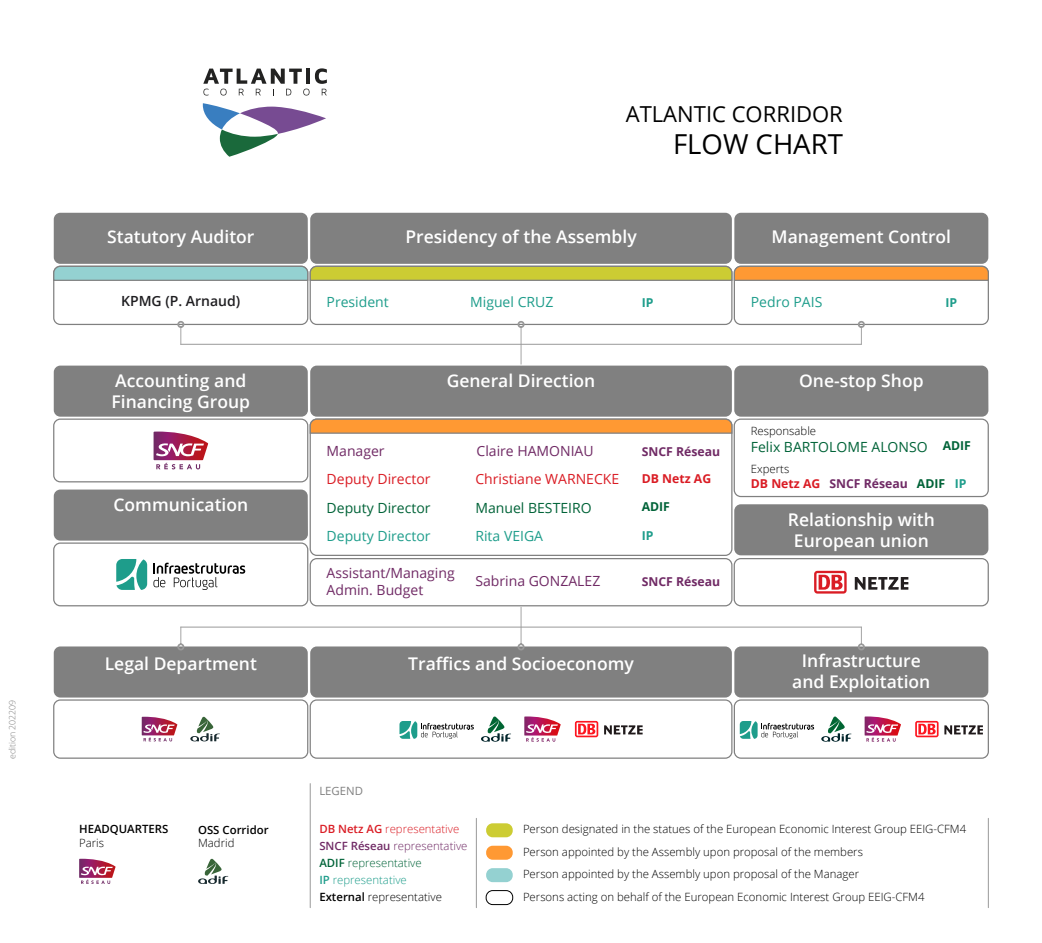
<style>
.page{position:relative;width:1042px;height:943px;background:#fff}
.page>*{position:absolute;margin:0;border:0;box-sizing:border-box;transform-origin:0 0}
.t1{font:27.47px "Open Sans";color:#000}
.t2{font:22.05px "Open Sans";color:#000}
.t3{font:600 17.5px/21px "Open Sans";color:#fff;text-align:center}
.t4{font:14px/16.8px "Open Sans";color:#702a65}
.t5{font:14px "Open Sans";color:#006338}
.t6{font:14px "Open Sans";color:#1e9d8b}
.t7{font:14px "Open Sans";color:#da1c24}
.t8{font:600 14px "Open Sans";color:#1f1e21}
.t9{font:700 12.25px "Open Sans";color:#702a65}
.t10{font:700 12.25px "Open Sans";color:#da1c24}
.t11{font:700 12.25px "Open Sans";color:#1e9d8b}
.t12{font:700 12.25px "Open Sans";color:#006338}
.t13{font:300 11.38px "Open Sans";color:#000}
.t14{font:300 11.38px "Open Sans";color:#702a65}
.t15{font:600 11.38px "Open Sans";color:#000}
.t16{font:300 11.38px "Open Sans";color:#da1c24}
.t17{font:300 11.38px "Open Sans";color:#006338}
.t18{font:300 11.38px "Open Sans";color:#1e9d8b}
.t19{font:11.38px "Open Sans";color:#808080}
.t20{font:300 8.75px "Open Sans";color:#808080}
.s1{font-weight:700;font-size:12.25px}
.s2{color:#da1c24}
.s3{color:#006338}
.s4{color:#1e9d8b}
.s5{font-weight:600}
</style>
<div class="page">
<div style="left:310px;top:558px;width:422px;height:48px;border:1px solid #808080;border-radius:7px"></div>
<div style="left:53px;top:418px;width:255px;height:64px;border:1px solid #808080;border-radius:7px"></div>
<div style="left:734px;top:699px;width:255px;height:59px;border:1px solid #808080;border-radius:7px"></div>
<div style="left:310px;top:699px;width:422px;height:59px;border:1px solid #808080;border-radius:7px"></div>
<div style="left:53px;top:699px;width:255px;height:59px;border:1px solid #808080;border-radius:7px"></div>
<div style="left:734px;top:266px;width:255px;height:59px;border:1px solid #808080;border-radius:7px"></div>
<div style="left:310px;top:266px;width:422px;height:59px;border:1px solid #808080;border-radius:7px"></div>
<div style="left:310px;top:418px;width:422px;height:138px;border:1px solid #808080;border-radius:7px"></div>
<div style="left:54px;top:365px;width:254px;height:51px;background:#808080;border-radius:7px"></div>
<div style="left:310px;top:365px;width:422px;height:51px;background:#808080;border-radius:7px"></div>
<hr style="left:181px;top:626px;width:680px;height:1px;background:#999">
<div style="left:310px;top:646px;width:422px;height:51px;background:#808080;border-radius:7px"></div>
<div style="left:54px;top:646px;width:254px;height:51px;background:#808080;border-radius:7px"></div>
<div style="left:734px;top:646px;width:254px;height:51px;background:#808080;border-radius:7px"></div>
<svg style="left:517px;top:606px;width:7px;height:44px"></svg>
<svg style="left:177px;top:626px;width:7px;height:24px"></svg>
<svg style="left:858px;top:626px;width:7px;height:24px"></svg>
<div style="left:310px;top:213px;width:422px;height:51px;background:#808080;border-radius:7px"></div>
<div style="left:53px;top:266px;width:255px;height:59px;border:1px solid #808080;border-radius:7px"></div>
<div style="left:54px;top:213px;width:254px;height:51px;background:#808080;border-radius:7px"></div>
<div style="left:734px;top:213px;width:254px;height:51px;background:#808080;border-radius:7px"></div>
<hr style="left:181px;top:344px;width:680px;height:1px;background:#999">
<svg style="left:517px;top:321px;width:7px;height:43px"></svg>
<svg style="left:177px;top:321px;width:7px;height:24px"></svg>
<svg style="left:858px;top:321px;width:7px;height:24px"></svg>
<svg style="left:53px;top:265px;width:936px;height:16px;background:#bfb66a"></svg>
<div style="left:486px;top:868px;width:27px;height:14px;background:#94d1d1;border-radius:7px"></div>
<div style="left:486px;top:823px;width:27px;height:14px;background:#cc3;border-radius:7px"></div>
<div style="left:486px;top:845px;width:27px;height:14px;background:#f93;border-radius:7px"></div>
<div style="left:486px;top:890px;width:27px;height:14px;border:1px solid #000;border-radius:7px"></div>
<hr style="left:310px;top:783px;width:1px;height:124px;background:#999">
<hr style="left:476px;top:818px;width:1px;height:89px;background:#999">
<hr style="left:988px;top:818px;width:1px;height:89px;background:#999">
<svg style="left:309px;top:418px;width:424px;height:16px;background:#e89747"></svg>
<hr style="left:306px;top:69px;width:4px;height:15px;background:#222221">
<svg style="left:203px;top:69px;width:106px;height:26px"></svg>
<svg style="left:315px;top:68px;width:12px;height:27px"></svg>
<svg style="left:203px;top:103px;width:123px;height:54px"></svg>
<svg style="left:154px;top:431px;width:54px;height:38px"></svg>
<svg style="left:814px;top:571px;width:32px;height:22px"></svg>
<svg style="left:816px;top:573px;width:28px;height:18px"></svg>
<svg style="left:818px;top:574px;width:24px;height:15px"></svg>
<svg style="left:855px;top:577px;width:53px;height:12px"></svg>
<svg style="left:190px;top:716px;width:30px;height:25px"></svg>
<svg style="left:142px;top:716px;width:35px;height:25px"></svg>
<svg style="left:198px;top:858px;width:30px;height:26px"></svg>
<svg style="left:79px;top:858px;width:37px;height:26px"></svg>
<div style="left:54px;top:489px;width:254px;height:51px;background:#808080;border-radius:7px"></div>
<div style="left:53px;top:542px;width:255px;height:64px;border:1px solid #808080;border-radius:7px"></div>
<svg style="left:116px;top:559px;width:31px;height:31px"></svg>
<svg style="left:153px;top:562px;width:92px;height:28px"></svg>
<div style="left:733px;top:418px;width:256px;height:79px;border:1px solid #808080;border-radius:7px"></div>
<div style="left:734px;top:365px;width:254px;height:51px;background:#808080;border-radius:7px"></div>
<div style="left:734px;top:504px;width:254px;height:51px;background:#808080;border-radius:7px"></div>
<div style="left:733px;top:558px;width:256px;height:48px;border:1px solid #808080;border-radius:7px"></div>
<svg style="left:821px;top:716px;width:30px;height:25px"></svg>
<svg style="left:915px;top:721px;width:23px;height:16px"></svg>
<svg style="left:917px;top:722px;width:20px;height:13px"></svg>
<svg style="left:918px;top:723px;width:17px;height:11px"></svg>
<svg style="left:944px;top:725px;width:39px;height:9px"></svg>
<svg style="left:864px;top:716px;width:37px;height:25px"></svg>
<svg style="left:740px;top:721px;width:74px;height:17px"></svg>
<svg style="left:481px;top:716px;width:30px;height:25px"></svg>
<svg style="left:575px;top:721px;width:23px;height:16px"></svg>
<div style="left:576px;top:722px;width:20px;height:13px;background:#fff"></div>
<svg style="left:578px;top:723px;width:17px;height:11px"></svg>
<svg style="left:604px;top:725px;width:38px;height:9px"></svg>
<svg style="left:524px;top:716px;width:37px;height:25px"></svg>
<svg style="left:399px;top:721px;width:75px;height:17px"></svg>
<p class="t20" style="left:6px;top:759px;width:61px;rotate:-90deg">edition 202209</p>
<h2 class="t2" style="left:626px;top:99px;width:219px">ATLANTIC CORRIDOR</h2>
<h1 class="t1" style="left:673px;top:125px;width:171px">FLOW CHART</h1>
<h3 class="t3" style="left:405px;top:226px;width:233px">Presidency of the Assembly</h3>
<h3 class="t3" style="left:107px;top:226px;width:149px">Statutory Auditor</h3>
<h3 class="t3" style="left:771px;top:226px;width:181px">Management Control</h3>
<p class="t8" style="left:121px;top:291px;width:121px">KPMG (P. Arnaud)</p>
<p class="t6" style="left:327px;top:292px;width:64px">President</p>
<p class="t6" style="left:470px;top:292px;width:85px">Miguel CRUZ</p>
<p class="t11" style="left:642px;top:294px;width:13px">IP</p>
<p class="t6" style="left:751px;top:292px;width:73px">Pedro PAIS</p>
<p class="t11" style="left:945px;top:294px;width:13px">IP</p>
<h3 class="t3" style="left:115px;top:369px;width:133px">Accounting and</h3>
<h3 class="t3" style="left:447px;top:369px;width:150px">General Direction</h3>
<h3 class="t3" style="left:112px;top:390px;width:140px">Financing Group</h3>
<h3 class="t3" style="left:113px;top:493px;width:136px">Communication</h3>
<p class="t4" style="left:327px;top:442px;width:60px">Manager</p>
<p class="t4" style="left:476px;top:442px;width:119px">Claire HAMONIAU</p>
<p class="t9" style="left:642px;top:442px;width:80px">SNCF Réseau</p>
<p class="t7" style="left:327px;top:469px;width:105px">Deputy Director</p>
<p class="t7" style="left:475px;top:469px;width:145px">Christiane WARNECKE</p>
<p class="t10" style="left:642px;top:469px;width:71px">DB Netz AG</p>
<p class="t5" style="left:327px;top:498px;width:105px">Deputy Director</p>
<p class="t5" style="left:475px;top:498px;width:118px">Manuel BESTEIRO</p>
<p class="t12" style="left:642px;top:498px;width:30px">ADIF</p>
<p class="t6" style="left:327px;top:526px;width:105px">Deputy Director</p>
<p class="t6" style="left:475px;top:526px;width:69px">Rita VEIGA</p>
<p class="t4" style="left:475px;top:572px;width:126px">Sabrina GONZALEZ</p>
<p class="t11" style="left:642px;top:527px;width:13px">IP</p>
<p class="t4" style="left:327px;top:564px;width:130px">Assistant/Managing<br>Admin. Budget</p>
<p class="t9" style="left:642px;top:572px;width:80px">SNCF Réseau</p>
<h3 class="t3" style="left:799px;top:369px;width:126px">One-stop Shop</h3>
<p class="t13" style="left:751px;top:423px;width:67px">Responsable</p>
<p class="t13" style="left:751px;top:461px;width:40px">Experts</p>
<p class="t5" style="left:751px;top:437px;width:222px">Felix BARTOLOME ALONSO <span class="s1">ADIF</span></p>
<p class="t9" style="left:751px;top:475px;width:217px"><span class="s2">DB Netz AG</span> SNCF Réseau <span class="s3">ADIF</span> <span class="s4">IP</span></p>
<h3 class="t3" style="left:788px;top:508px;width:148px">Relationship with<br>European union</h3>
<h3 class="t3" style="left:105px;top:652px;width:154px">Legal Department</h3>
<h3 class="t3" style="left:408px;top:652px;width:227px">Traffics and Socioeconomy</h3>
<h3 class="t3" style="left:792px;top:649px;width:140px">Infrastructure and Exploitation</h3>
<p class="t19" style="left:319px;top:783px;width:45px">LEGEND</p>
<p class="t15" style="left:79px;top:821px;width:91px">HEADQUARTERS</p>
<p class="t13" style="left:79px;top:834px;width:26px">Paris</p>
<p class="t15" style="left:198px;top:822px;width:72px">OSS Corridor</p>
<p class="t13" style="left:198px;top:835px;width:38px">Madrid</p>
<p class="t16" style="left:319px;top:821px;width:141px"><span class="s5">DB Netz AG</span> representative</p>
<p class="t14" style="left:319px;top:838px;width:150px"><span class="s5">SNCF Réseau</span> representative</p>
<p class="t17" style="left:319px;top:855px;width:104px"><span class="s5">ADIF</span> representative</p>
<p class="t18" style="left:319px;top:872px;width:89px"><span class="s5">IP</span> representative</p>
<p class="t13" style="left:523px;top:821px;width:445px">Person designated in the statues of the European Economic Interest Group EEIG-CFM4</p>
<p class="t13" style="left:523px;top:844px;width:341px">Person appointed by the Assembly upon proposal of the members</p>
<p class="t13" style="left:523px;top:866px;width:338px">Person appointed by the Assembly upon proposal of the Manager</p>
<p class="t13" style="left:319px;top:888px;width:124px"><span class="s5">External</span> representative</p>
<p class="t13" style="left:523px;top:888px;width:403px">Persons acting on behalf of the European Economic Interest Group EEIG-CFM4</p>
</div>
